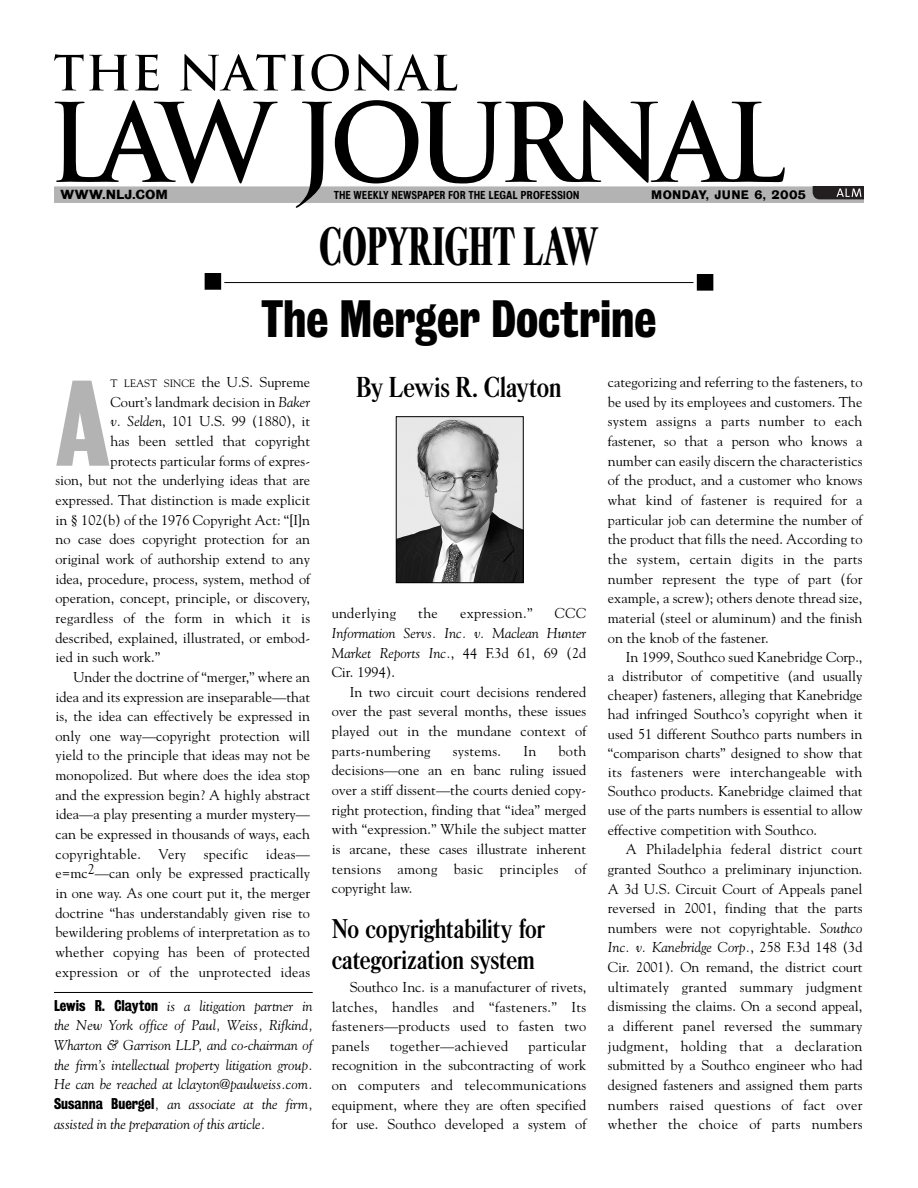
<style>
.page{position:relative;width:918px;height:1188px;background:#fff}
.page>*{position:absolute;margin:0;border:0;box-sizing:border-box;transform-origin:0 0}
.t1{font:110.7px "Bur Grot Three Seven";color:#b3b3b3}
.t2{font:47.85px "Bur Grot Three Seven";color:#000}
.t3{font:700 extra-condensed 47.85px "Caslon FB";color:#000}
.t4{font:25.5px "Caslon Condensed";color:#000}
.t5{font:24px/31.2px "Caslon Condensed";color:#000}
.t6{font:14.25px/19.6px "Goudy";color:#000;text-align:justify}
.t7{font:italic 14.25px/19.6px "Goudy";color:#000;text-align:justify}
.t8{font:14.25px "Goudy";letter-spacing:.02em;color:#000}
.t9{font:12px "Bur Grot Seven Nine";color:#000;scale:.9 1}
.t10{font:11.25px "Bur Grot Seven Nine";letter-spacing:.035em;color:#000;scale:.85 1}
.t11{font:10.5px "Bur Grot Five Five";color:#000;scale:.85 1}
.s1{font-style:italic}
.s2{font-size:10.65px}
.s3{font-style:normal}
.s4{font-family:"Bur Grot Three Seven";font-style:normal}
</style>
<div class="page">
<div style="left:54px;top:186px;width:810px;height:17px;background:#b3b3b3"></div>
<svg style="left:55px;top:99px;width:223px;height:85px"></svg>
<svg style="left:296px;top:100px;width:489px;height:108px"></svg>
<svg style="left:135px;top:54px;width:24px;height:37px"></svg>
<svg style="left:180px;top:54px;width:105px;height:37px"></svg>
<svg style="left:54px;top:54px;width:74px;height:36px"></svg>
<svg style="left:291px;top:55px;width:14px;height:35px"></svg>
<svg style="left:311px;top:54px;width:146px;height:37px"></svg>
<svg style="left:813px;top:187px;width:51px;height:12px"></svg>
<hr style="left:224px;top:282px;width:469px;height:1px;background:#000">
<div style="left:205px;top:274px;width:15px;height:15px;background:#000"></div>
<div style="left:205px;top:273px;width:16px;height:16px;border:1px solid #000"></div>
<div style="left:698px;top:275px;width:15px;height:15px;background:#000"></div>
<div style="left:697px;top:274px;width:16px;height:16px;border:1px solid #000"></div>
<img style="left:398px;top:418px;width:123px;height:163px">
<div style="left:396px;top:416px;width:127px;height:167px;border:1px solid #000"></div>
<hr style="left:54px;top:992px;width:259px;height:1px;background:#000">
<p class="t9" style="left:60px;top:191px;width:121px">WWW.NLJ.COM</p>
<p class="t11" style="left:334px;top:191px;width:291px">THE WEEKLY NEWSPAPER FOR THE LEGAL PROFESSION</p>
<p class="t10" style="left:651px;top:191px;width:183px">MONDAY, JUNE 6, 2005</p>
<h2 class="t3" style="left:319px;top:224px;width:281px">COPYRIGHT LAW</h2>
<h2 class="t2" style="left:261px;top:298px;width:397px">The Merger Doctrine</h2>
<h3 class="t4" style="left:356px;top:378px;width:207px">By Lewis R. Clayton</h3>
<p class="t6" style="left:608px;top:373px;width:256px">categorizing and referring to the fasteners, to be used by its employees and customers. The system assigns a parts number to each fastener, so that a person who knows a number can easily discern the characteristics of the product, and a customer who knows what kind of fastener is required for a particular job can determine the number of the product that fills the need. According to the system, certain digits in the parts number represent the type of part (for example, a screw); others denote thread size, material (steel or aluminum) and the finish on the knob of the fastener.</p>
<p class="t6" style="left:608px;top:648px;width:256px;line-height:19.2px;text-indent:18px">In 1999, Southco sued Kanebridge Corp., a distributor of competitive (and usually cheaper) fasteners, alleging that Kanebridge had infringed Southco’s copyright when it used 51 different Southco parts numbers in “comparison charts” designed to show that its fasteners were interchangeable with Southco products. Kanebridge claimed that use of the parts numbers is essential to allow effective competition with Southco.</p>
<p class="t6" style="left:608px;top:841px;width:256px;text-indent:18px">A Philadelphia federal district court granted Southco a preliminary injunction.<br>A 3d U.S. Circuit Court of Appeals panel reversed in 2001, finding that the parts numbers were not copyrightable. <span class="s1">Southco Inc. v. Kanebridge Corp.</span>, 258 F.3d 148 (3d Cir. 2001). On remand, the district court ultimately granted summary judgment dismissing the claims. On a second appeal, a different panel reversed the summary judgment, holding that a declaration submitted by a Southco engineer who had designed fasteners and assigned them parts numbers raised questions of fact over whether the choice of parts numbers</p>
<h1 class="t1" style="left:56px;top:375px;width:57px">A</h1>
<p class="t6" style="left:111px;top:373px;width:201px"><span class="s2">T LEAST SINCE</span> the U.S. Supreme</p>
<p class="t6" style="left:111px;top:393px;width:201px">Court’s landmark decision in <span class="s1">Baker</span></p>
<p class="t6" style="left:111px;top:413px;width:201px"><span class="s1">v. Selden</span>, 101 U.S. 99 (1880), it</p>
<p class="t6" style="left:111px;top:432px;width:201px">has been settled that copyright</p>
<p class="t6" style="left:111px;top:452px;width:201px">protects particular forms of expres-</p>
<p class="t6" style="left:56px;top:472px;width:256px">sion, but not the underlying ideas that are</p>
<p class="t6" style="left:56px;top:491px;width:256px">expressed. That distinction is made explicit</p>
<p class="t6" style="left:56px;top:511px;width:256px">in § 102(b) of the 1976 Copyright Act: “[I]n</p>
<p class="t6" style="left:56px;top:531px;width:256px">no case does copyright protection for an</p>
<p class="t6" style="left:56px;top:550px;width:256px">original work of authorship extend to any</p>
<p class="t6" style="left:56px;top:570px;width:256px">idea, procedure, process, system, method of</p>
<p class="t6" style="left:56px;top:590px;width:256px">operation, concept, principle, or discovery,</p>
<p class="t8" style="left:56px;top:612px;width:256px">regardless of the form in which it is</p>
<p class="t6" style="left:56px;top:629px;width:256px">described, explained, illustrated, or embod-</p>
<p class="t6" style="left:56px;top:649px;width:106px">ied in such work.”</p>
<p class="t6" style="left:74px;top:668px;width:238px">Under the doctrine of “merger,” where an</p>
<p class="t6" style="left:56px;top:688px;width:256px">idea and its expression are inseparable—that</p>
<p class="t6" style="left:56px;top:707px;width:256px">is, the idea can effectively be expressed in</p>
<p class="t6" style="left:56px;top:727px;width:256px">only one way—copyright protection will</p>
<p class="t6" style="left:56px;top:747px;width:256px">yield to the principle that ideas may not be</p>
<p class="t6" style="left:56px;top:766px;width:256px">monopolized. But where does the idea stop</p>
<p class="t6" style="left:56px;top:786px;width:256px">and the expression begin? A highly abstract</p>
<p class="t6" style="left:56px;top:806px;width:256px">idea—a play presenting a murder mystery—</p>
<p class="t6" style="left:56px;top:825px;width:256px">can be expressed in thousands of ways, each</p>
<p class="t8" style="left:56px;top:848px;width:256px">copyrightable. Very specific ideas—</p>
<p class="t6" style="left:56px;top:865px;width:256px">e=mc2—can only be expressed practically</p>
<p class="t6" style="left:56px;top:884px;width:256px">in one way. As one court put it, the merger</p>
<p class="t6" style="left:56px;top:904px;width:256px">doctrine “has understandably given rise to</p>
<p class="t6" style="left:56px;top:924px;width:256px">bewildering problems of interpretation as to</p>
<p class="t6" style="left:56px;top:943px;width:256px">whether copying has been of protected</p>
<p class="t8" style="left:56px;top:966px;width:256px">expression or of the unprotected ideas</p>
<p class="t8" style="left:332px;top:608px;width:66px">underlying</p>
<p class="t6" style="left:418px;top:605px;width:21px">the</p>
<p class="t8" style="left:460px;top:608px;width:74px">expression.”</p>
<p class="t7" style="left:332px;top:605px;width:256px;text-indent:223px">CCC Information Servs. Inc. v. Maclean Hunter Market Reports Inc.<span class="s3">, 44 F.3d 61, 69 (2d Cir. 1994).</span></p>
<p class="t6" style="left:332px;top:683px;width:256px;text-indent:18px">In two circuit court decisions rendered over the past several months, these issues played out in the mundane context of parts-numbering</p>
<p class="t6" style="left:332px;top:742px;width:256px;text-indent:227px">both decisions—one an en banc ruling issued over a stiff dissent—the courts denied copy&shy;right protection, finding that “idea” merged with “expression.” While the subject matter is arcane, these cases illustrate inherent tensions among basic principles of copyright law.</p>
<h3 class="t5" style="left:332px;top:916px;width:215px">No copyrightability for categorization system</h3>
<p class="t6" style="left:332px;top:978px;width:256px;text-indent:18px">Southco Inc. is a manufacturer of rivets, latches, handles and “fasteners.” Its fasteners—products used to fasten two panels</p>
<p class="t8" style="left:453px;top:745px;width:50px">systems.</p>
<p class="t6" style="left:523px;top:742px;width:14px">In</p>
<p class="t7" style="left:54px;top:997px;width:260px"><span class="s4">Lewis R. Clayton</span> is a litigation partner in the New York office of Paul, Weiss, Rifkind, Wharton &amp; Garrison LLP, and co-chairman of the firm’s intellectual property litigation group.<br>He can be reached at lclayton@paulweiss.com.<br><span class="s4">Susanna Buergel</span>, an associate at the firm, assisted in the preparation of this article.</p>
<p class="t6" style="left:332px;top:1037px;width:256px;text-indent:197px">particular recognition in the subcontracting of work on computers and telecommunications equipment, where they are often specified for use. Southco developed a system of</p>
<p class="t8" style="left:390px;top:1040px;width:120px">together—achieved</p>
</div>
